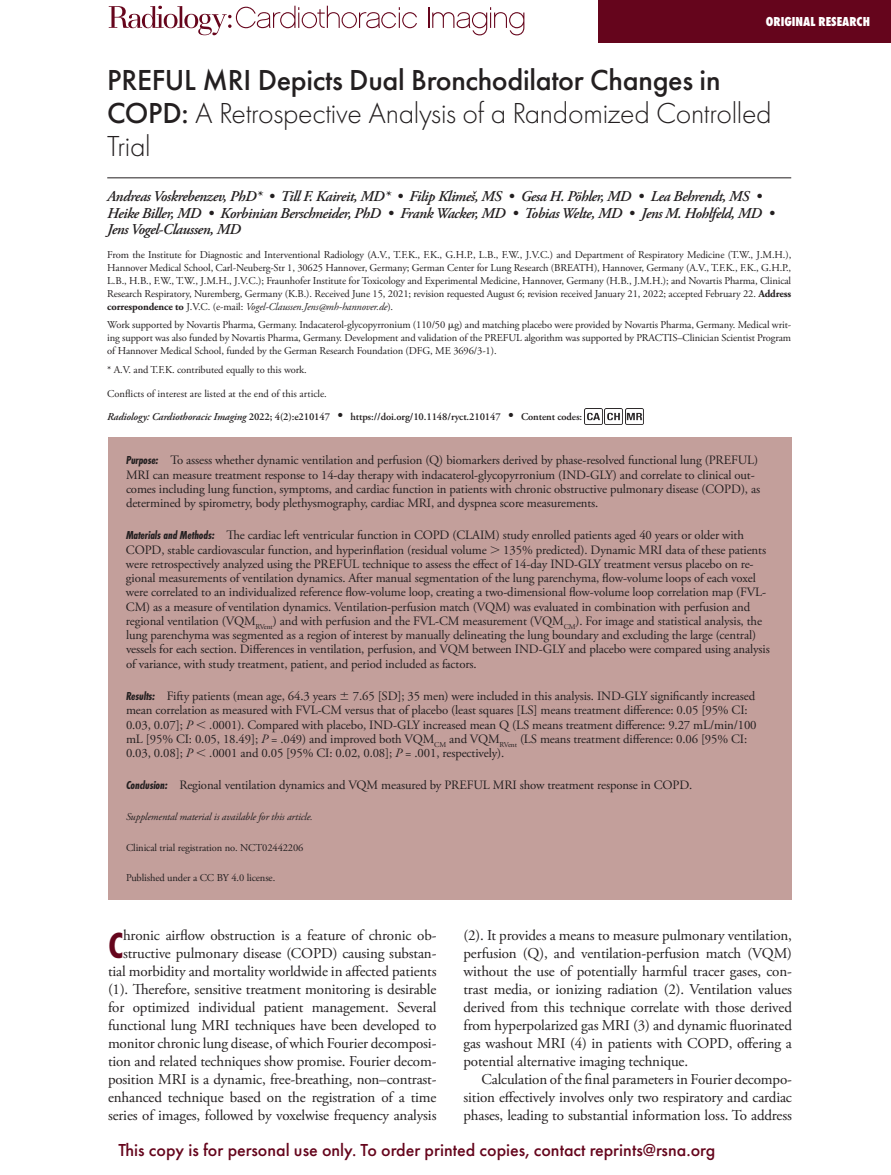
<style>
.page{position:relative;width:891px;height:1175px;background:#fff}
.page>*{position:absolute;margin:0;border:0;box-sizing:border-box;transform-origin:0 0}
.t1{font:700 37.8px "Futura PT Cond";color:#65051c}
.t2{font:300 30px/33px "Futura PT";letter-spacing:-.01em;color:#231f20}
.t3{font:500 18px "Futura PT";color:#65051c}
.t4{font:15px/18px "Adobe Garamond Pro";letter-spacing:-.01em;color:#231f20;text-align:justify}
.t5{font:italic 600 15px/16.5px "Adobe Garamond Pro";letter-spacing:-.03em;color:#231f20}
.t6{font:800 13.5px "Futura PT Cond";color:#fff}
.t7{font:12.75px/14.2px "Adobe Garamond Pro";letter-spacing:-.01em;color:#231f20}
.t8{font:10.5px/12.8px "Adobe Garamond Pro";letter-spacing:-.01em;color:#231f20;text-align:justify}
.t9{font:600 10.5px/22.5px "Adobe Garamond Pro";letter-spacing:-.01em;color:#231f20}
.t10{font:italic 10.5px "Adobe Garamond Pro";letter-spacing:-.01em;color:#231f20}
.s1{font-weight:500}
.s2{font-weight:700}
.s3{font-style:italic}
.s4{font-family:"Universal Greekwith Math Pi"}
.s5{font-weight:400}
.s6{font-weight:400;font-size:15px}
.s7{font-family:"Futura PT Cond";font-weight:700;font-style:italic;font-size:12px}
</style>
<div class="page">
<div style="left:599px;top:0;width:292px;height:42px;background:#65051c"></div>
<svg style="left:428px;top:7px;width:96px;height:28px"></svg>
<svg style="left:109px;top:6px;width:308px;height:29px"></svg>
<div style="left:108px;top:437px;width:684px;height:462px;background:#c39f9b"></div>
<hr style="left:107px;top:177px;width:684px;height:1px;background:#231f20">
<img style="left:585px;top:408px;width:18px;height:16px">
<img style="left:605px;top:408px;width:18px;height:16px">
<img style="left:625px;top:408px;width:18px;height:16px">
<p class="t6" style="left:766px;top:14px;width:106px">ORIGINAL RESEARCH</p>
<h2 class="t2" style="left:107px;top:64px;width:666px"><span class="s1">PREFUL MRI Depicts Dual Bronchodilator Changes in<br>COPD:</span> A Retrospective Analysis of a Randomized Controlled<br>Trial</h2>
<p class="t5" style="left:107px;top:189px;width:669px">Andreas Voskrebenzev, PhD* • Till F. Kaireit, MD* • Filip Klimeš, MS • Gesa H. Pöhler, MD • Lea Behrendt, MS •<br>Heike Biller, MD • Korbinian Berschneider, PhD • Frank Wacker, MD • Tobias Welte, MD • Jens M. Hohlfeld, MD •<br>Jens Vogel-Claussen, MD</p>
<p class="t8" style="left:107px;top:249px;width:686px">From the Institute for Diagnostic and Interventional Radiology (A.V., T.F.K., F.K., G.H.P., L.B., F.W., J.V.C.) and Department of Respiratory Medicine (T.W., J.M.H.), Hannover Medical School, Carl-Neuberg-Str 1, 30625 Hannover, Germany; German Center for Lung Research (BREATH), Hannover, Germany (A.V., T.F.K., F.K., G.H.P., L.B., H.B., F.W., T.W., J.M.H., J.V.C.); Fraunhofer Institute for Toxicology and Experimental Medicine, Hannover, Germany (H.B., J.M.H.); and Novartis Pharma, Clinical Research Respiratory, Nuremberg, Germany (K.B.). Received June 15, 2021; revision requested August 6; revision received January 21, 2022; accepted February 22. <span class="s2">Address correspondence to</span> J.V.C. (e-mail: <span class="s3">Vogel-Claussen.Jens@mh-hannover.de</span>).</p>
<p class="t8" style="left:107px;top:319px;width:685px">Work supported by Novartis Pharma, Germany. Indacaterol-glycopyrronium (110/50 <span class="s4">m</span>g) and matching placebo were provided by Novartis Pharma, Germany. Medical writ&shy;ing support was also funded by Novartis Pharma, Germany. Development and validation of the PREFUL algorithm was supported by PRACTIS–Clinician Scientist Program of Hannover Medical School, funded by the German Research Foundation (DFG, ME 3696/3-1).</p>
<p class="t8" style="left:107px;top:363px;width:201px">* A.V. and T.F.K. contributed equally to this work.</p>
<p class="t9" style="left:107px;top:383px;width:477px"><span class="s5">Conflicts of interest are listed at the end of this article.<br></span><span class="s3">Radiology: Cardiothoracic Imaging</span> 2022; 4(2):e210147 <span class="s6">•</span> https://doi.org/10.1148/ryct.210147 <span class="s6">•</span> Content codes:</p>
<p class="t7" style="left:126px;top:453px;width:636px"><span class="s7">Purpose:</span> To assess whether dynamic ventilation and perfusion (Q) biomarkers derived by phase-resolved functional lung (PREFUL)<br>MRI can measure treatment response to 14-day therapy with indacaterol-glycopyrronium (IND-GLY) and correlate to clinical out&shy;comes including lung function, symptoms, and cardiac function in patients with chronic obstructive pulmonary disease (COPD), as determined by spirometry, body plethysmography, cardiac MRI, and dyspnea score measurements.</p>
<p class="t7" style="left:126px;top:528px;width:645px"><span class="s7">Materials and Methods:</span> The cardiac left ventricular function in COPD (CLAIM) study enrolled patients aged 40 years or older with COPD, stable cardiovascular function, and hyperinflation (residual volume <span class="s4">.</span> 135% predicted). Dynamic MRI data of these patients were retrospectively analyzed using the PREFUL technique to assess the effect of 14-day IND-GLY treatment versus placebo on re&shy;gional measurements of ventilation dynamics. After manual segmentation of the lung parenchyma, flow-volume loops of each voxel were correlated to an individualized reference flow-volume loop, creating a two-dimensional flow-volume loop correlation map (FVL-CM) as a measure of ventilation dynamics. Ventilation-perfusion match (VQM) was evaluated in combination with perfusion and regional ventilation (VQM<sub>RVent</sub>) and with perfusion and the FVL-CM measurement (VQM<sub>CM</sub>). For image and statistical analysis, the lung parenchyma was segmented as a region of interest by manually delineating the lung boundary and excluding the large (central) vessels for each section. Differences in ventilation, perfusion, and VQM between IND-GLY and placebo were compared using analysis of variance, with study treatment, patient, and period included as factors.</p>
<p class="t7" style="left:126px;top:689px;width:632px"><span class="s7">Results:</span> Fifty patients (mean age, 64.3 years <span class="s4">6</span> 7.65 [SD]; 35 men) were included in this analysis. IND-GLY significantly increased mean correlation as measured with FVL-CM versus that of placebo (least squares [LS] means treatment difference: 0.05 [95% CI:<br>0.03, 0.07]; <span class="s3">P</span> <span class="s4">,</span> .0001). Compared with placebo, IND-GLY increased mean Q (LS means treatment difference: 9.27 mL/min/100 mL [95% CI: 0.05, 18.49]; <span class="s3">P</span> = .049) and improved both VQM<sub>CM</sub> and VQM<sub>RVent</sub> (LS means treatment difference: 0.06 [95% CI:<br>0.03, 0.08]; <span class="s3">P</span> <span class="s4">,</span> .0001 and 0.05 [95% CI: 0.02, 0.08]; <span class="s3">P</span> = .001, respectively).</p>
<p class="t7" style="left:126px;top:778px;width:568px"><span class="s7">Conclusion:</span> Regional ventilation dynamics and VQM measured by PREFUL MRI show treatment response in COPD.</p>
<p class="t10" style="left:126px;top:810px;width:188px">Supplemental material is available for this article.</p>
<p class="t8" style="left:126px;top:841px;width:179px">Clinical trial registration no. NCT02442206</p>
<p class="t8" style="left:126px;top:872px;width:151px">Published under a CC BY 4.0 license.</p>
<p class="t4" style="left:108px;top:927px;width:330px;text-align:right">hronic airflow obstruction is a feature of chronic ob&shy;structive pulmonary disease (COPD) causing substan&shy;tial morbidity and mortality worldwide in affected patients (1). Therefore, sensitive treatment monitoring is desirable for optimized individual patient management. Several functional lung MRI techniques have been developed to monitor chronic lung disease, of which Fourier decomposi&shy;tion and related techniques show promise. Fourier decom&shy;position MRI is a dynamic, free-breathing, non–contrast&shy;enhanced technique based on the registration of a time series of images, followed by voxelwise frequency analysis</p>
<p class="t4" style="left:464px;top:927px;width:330px">(2). It provides a means to measure pulmonary ventilation, perfusion (Q), and ventilation-perfusion match (VQM) without the use of potentially harmful tracer gases, con&shy;trast media, or ionizing radiation (2). Ventilation values derived from this technique correlate with those derived from hyperpolarized gas MRI (3) and dynamic fluorinated gas washout MRI (4) in patients with COPD, offering a potential alternative imaging technique.</p>
<h1 class="t1" style="left:108px;top:923px;width:17px">C</h1>
<p class="t4" style="left:464px;top:1071px;width:330px;text-indent:18px">Calculation of the final parameters in Fourier decompo&shy;sition effectively involves only two respiratory and cardiac phases, leading to substantial information loss. To address</p>
<h3 class="t3" style="left:118px;top:1139px;width:598px">This copy is for personal use only. To order printed copies, contact reprints@rsna.org</h3>
</div>
